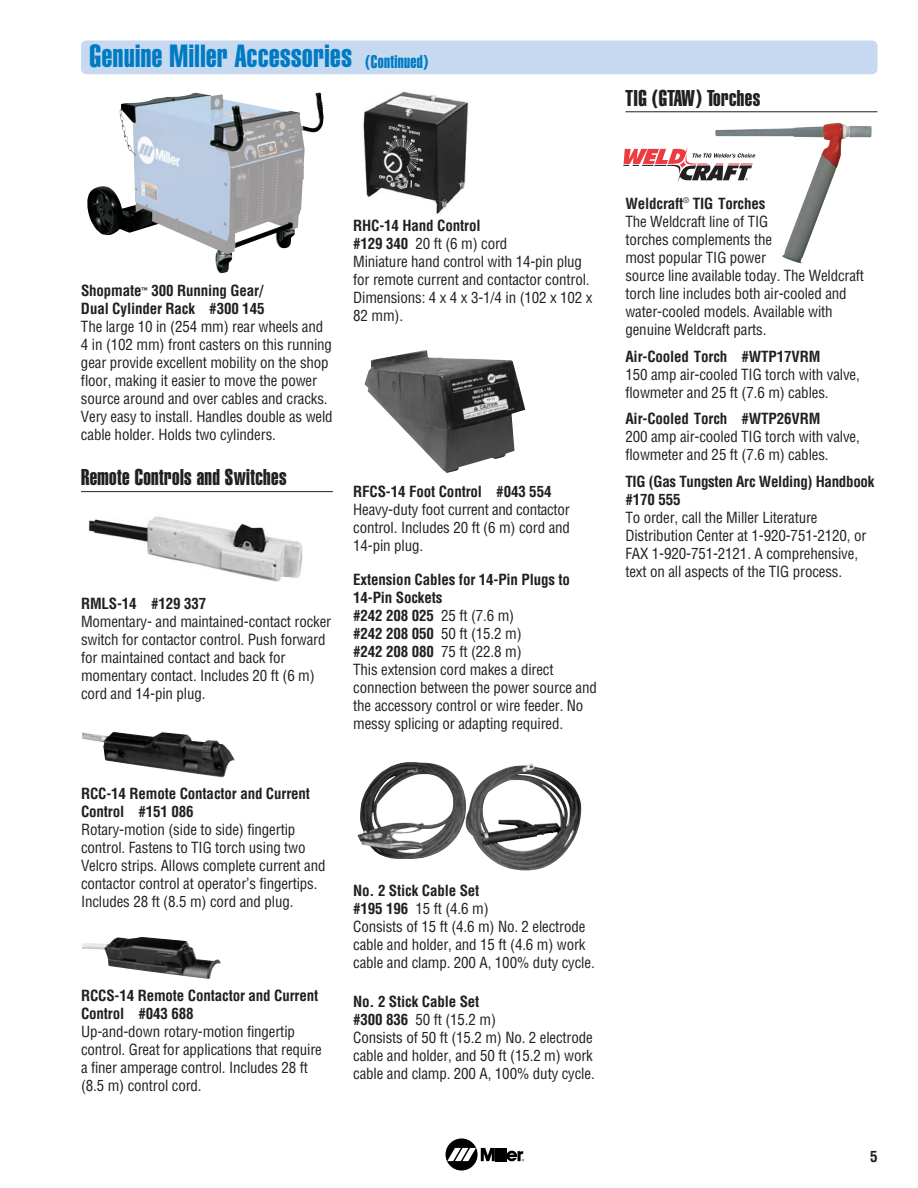
<style>
.page{position:relative;width:918px;height:1188px;background:#fff}
.page>*{position:absolute;margin:0;border:0;box-sizing:border-box;transform-origin:0 0}
.t1{font:31.5px "Helvetica Extra Compressed";letter-spacing:.02em;color:#007bc3}
.t2{font:22.5px "Helvetica Extra Compressed";letter-spacing:.02em;color:#231f20}
.t3{font:condensed 15px/18px "Helvetica";letter-spacing:-.01em;color:#231f20}
.t4{font:700 condensed 15px/18px "Helvetica";letter-spacing:-.01em;color:#231f20}
.s1{font-size:18px}
.s2{font-weight:700}
</style>
<div class="page">
<svg style="left:446px;top:1138px;width:32px;height:33px"></svg>
<svg style="left:447px;top:1148px;width:77px;height:13px"></svg>
<svg style="left:623px;top:147px;width:92px;height:35px"></svg>
<img style="left:715px;top:123px;width:157px;height:140px">
<div style="left:81px;top:40px;width:797px;height:34px;background:#c6d9f0;border-radius:5px"></div>
<hr style="left:81px;top:491px;width:252px;height:1px;background:#231f20">
<hr style="left:625px;top:111px;width:253px;height:1px;background:#231f20">
<img style="left:87px;top:92px;width:237px;height:157px">
<img style="left:358px;top:762px;width:224px;height:109px">
<img style="left:82px;top:937px;width:139px;height:42px">
<img style="left:364px;top:350px;width:161px;height:123px">
<img style="left:363px;top:91px;width:106px;height:123px">
<img style="left:82px;top:732px;width:153px;height:45px">
<img style="left:88px;top:516px;width:215px;height:66px">
<h1 class="t1" style="left:90px;top:45px;width:340px">Genuine Miller Accessories <span class="s1">(Continued)</span></h1>
<h2 class="t2" style="left:625px;top:90px;width:136px">TIG (GTAW) Torches</h2>
<p class="t4" style="left:81px;top:283px;width:185px">Shopmate<sup>™</sup> 300 Running Gear/<br>Dual Cylinder Rack #300 145</p>
<p class="t3" style="left:81px;top:319px;width:253px">The large 10 in (254 mm) rear wheels and 4 in (102 mm) front casters on this running gear provide excellent mobility on the shop floor, making it easier to move the power source around and over cables and cracks.<br>Very easy to install. Handles double as weld cable holder. Holds two cylinders.</p>
<h2 class="t2" style="left:81px;top:469px;width:207px">Remote Controls and Switches</h2>
<p class="t4" style="left:81px;top:596px;width:127px">RMLS-14 #129 337</p>
<p class="t3" style="left:81px;top:614px;width:252px">Momentary- and maintained-contact rocker switch for contactor control. Push forward for maintained contact and back for momen tary con tact. Includes 20 ft (6 m) cord and 14-pin plug.</p>
<p class="t3" style="left:353px;top:218px;width:241px"><span class="s2">RHC-14 Hand Control<br>#129 340</span> 20 ft (6 m) cord<br>Miniature hand control with 14-pin plug for remote current and contactor control.<br>Dimensions: 4 x 4 x 3-1/4 in (102 x 102 x<br>82 mm).</p>
<p class="t4" style="left:353px;top:484px;width:200px">RFCS-14 Foot Control #043 554</p>
<p class="t3" style="left:353px;top:502px;width:218px;text-align:justify">Heavy-duty foot current and contactor control. Includes 20 ft (6 m) cord and 14-pin plug.</p>
<p class="t3" style="left:353px;top:572px;width:245px"><span class="s2">Extension Cables for 14-Pin Plugs to<br>14-Pin Sockets<br>#242 208 025</span> 25 ft (7.6 m)<br><span class="s2">#242 208 050</span> 50 ft (15.2 m)<br><span class="s2">#242 208 080</span> 75 ft (22.8 m)<br>This extension cord makes a direct connection between the power source and the accessory control or wire feeder. No messy splicing or adapting required.</p>
<p class="t4" style="left:81px;top:785px;width:231px">RCC-14 Remote Contactor and Current<br>Control #151 086</p>
<p class="t3" style="left:81px;top:821px;width:246px">Rotary-motion (side to side) fingertip control. Fastens to TIG torch using two Velcro strips. Allows complete current and contactor control at operator’s fingertips.<br>Includes 28 ft (8.5 m) cord and plug.</p>
<p class="t4" style="left:81px;top:988px;width:239px">RCCS-14 Remote Contactor and Current<br>Control #043 688</p>
<p class="t3" style="left:81px;top:1024px;width:242px">Up-and-down rotary-motion fingertip control. Great for applications that require a finer amperage control. Includes 28 ft (8.5 m) control cord.</p>
<p class="t3" style="left:353px;top:882px;width:243px"><span class="s2">No. 2 Stick Cable Set<br>#195 196</span> 15 ft (4.6 m)<br>Consists of 15 ft (4.6 m) No. 2 electrode cable and holder, and 15 ft (4.6 m) work cable and clamp. 200 A, 100% duty cycle.</p>
<p class="t3" style="left:353px;top:994px;width:243px"><span class="s2">No. 2 Stick Cable Set<br>#300 836</span> 50 ft (15.2 m)<br>Consists of 50 ft (15.2 m) No. 2 electrode cable and holder, and 50 ft (15.2 m) work cable and clamp. 200 A, 100% duty cycle.</p>
<p class="t3" style="left:625px;top:196px;width:240px"><span class="s2">Weldcraft</span><sup>®</sup> <span class="s2">TIG Torches<br></span>The Weldcraft line of TIG<br>torches complements the<br>most popular TIG power<br>source line available today. The Weldcraft torch line includes both air-cooled and water-cooled models. Available with genuine Weldcraft parts.</p>
<p class="t4" style="left:625px;top:349px;width:196px">Air-Cooled Torch #WTP17VRM</p>
<p class="t3" style="left:625px;top:367px;width:236px">150 amp air-cooled TIG torch with valve, flowmeter and 25 ft (7.6 m) cables.</p>
<p class="t4" style="left:625px;top:411px;width:196px">Air-Cooled Torch #WTP26VRM</p>
<p class="t3" style="left:625px;top:429px;width:236px">200 amp air-cooled TIG torch with valve, flowmeter and 25 ft (7.6 m) cables.</p>
<p class="t4" style="left:625px;top:474px;width:250px">TIG (Gas Tungsten Arc Welding) Handbook #170 555</p>
<p class="t3" style="left:625px;top:510px;width:243px">To order, call the Miller Literature Distribution Center at 1-920-751-2120, or FAX 1-920-751-2121. A comprehensive, text on all aspects of the TIG process.</p>
<p class="t4" style="left:870px;top:1149px;width:9px">5</p>
</div>
